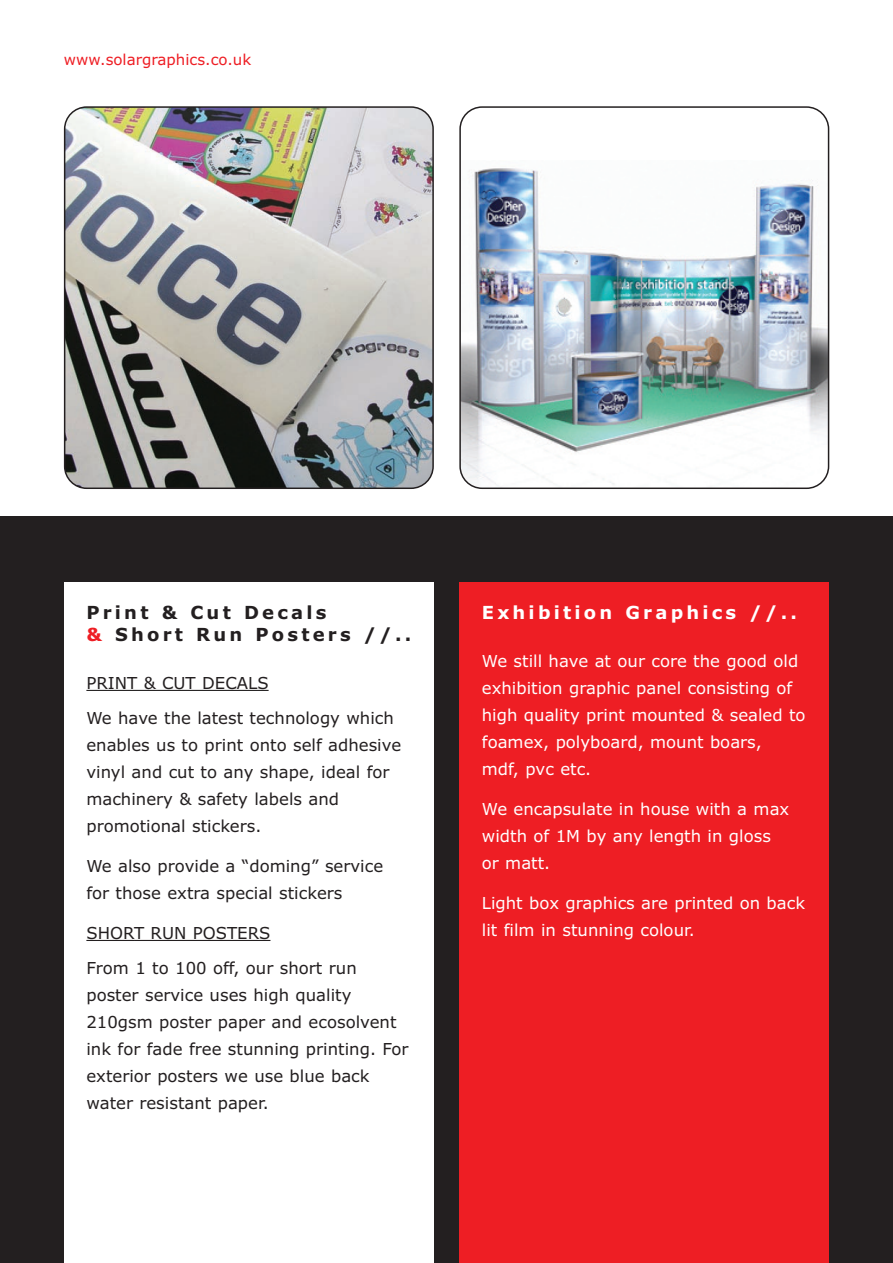
<style>
.page{position:relative;width:893px;height:1263px;background:#fff}
.page>*{position:absolute;margin:0;border:0;box-sizing:border-box;transform-origin:0 0}
.t1{font:700 18px/21.6px "Verdana";letter-spacing:.18em;color:#231f20}
.t2{font:700 18px "Verdana";letter-spacing:.18em;color:#fff}
.t3{font:16.5px/27px "Verdana";color:#231f20}
.t4{font:16.5px/27px "Verdana";color:#fff}
.t5{font:15px "Verdana";color:#ee1e24}
.s1{color:#ee1e24}
</style>
<div class="page">
<div style="left:0;top:516px;width:893px;height:747px;background:#231f20"></div>
<img style="left:64px;top:106px;width:370px;height:383px">
<img style="left:459px;top:106px;width:370px;height:383px">
<div style="left:64px;top:583px;width:370px;height:680px;background:#fff"></div>
<hr style="left:86px;top:690px;width:183px;height:1px;background:#231f20">
<hr style="left:86px;top:940px;width:49px;height:1px;background:#231f20">
<hr style="left:134px;top:940px;width:136px;height:1px;background:#231f20">
<div style="left:459px;top:583px;width:370px;height:680px;background:#ee1e24"></div>
<p class="t5" style="left:64px;top:51px;width:189px">www.solargraphics.co.uk</p>
<p class="t1" style="left:86px;top:602px;width:326px">Print &amp; Cut Decals<br><span class="s1">&amp;</span> Short Run Posters //..</p>
<p class="t3" style="left:86px;top:665px;width:309px;line-height:35.5px">PRINT &amp; CUT DECALS<br>We have the latest technology which</p>
<p class="t3" style="left:86px;top:732px;width:316px">enables us to print onto self adhesive vinyl and cut to any shape, ideal for machinery &amp; safety labels and promotional stickers.</p>
<p class="t3" style="left:86px;top:853px;width:298px">We also provide a “doming” service for those extra special stickers</p>
<p class="t3" style="left:86px;top:915px;width:272px;line-height:35.5px">SHORT RUN POSTERS<br>From 1 to 100 off, our short run</p>
<p class="t3" style="left:86px;top:982px;width:324px">poster service uses high quality 210gsm poster paper and ecosolvent ink for fade free stunning printing. For exterior posters we use blue back water resistant paper.</p>
<p class="t2" style="left:482px;top:602px;width:317px">Exhibition Graphics //..</p>
<p class="t4" style="left:482px;top:648px;width:325px">We still have at our core the good old exhibition graphic panel consisting of high quality print mounted &amp; sealed to foamex, polyboard, mount boars,<br>mdf, pvc etc.</p>
<p class="t4" style="left:482px;top:796px;width:309px">We encapsulate in house with a max width of 1M by any length in gloss or matt.</p>
<p class="t4" style="left:482px;top:889px;width:325px">Light box graphics are printed on back lit film in stunning colour.</p>
</div>
